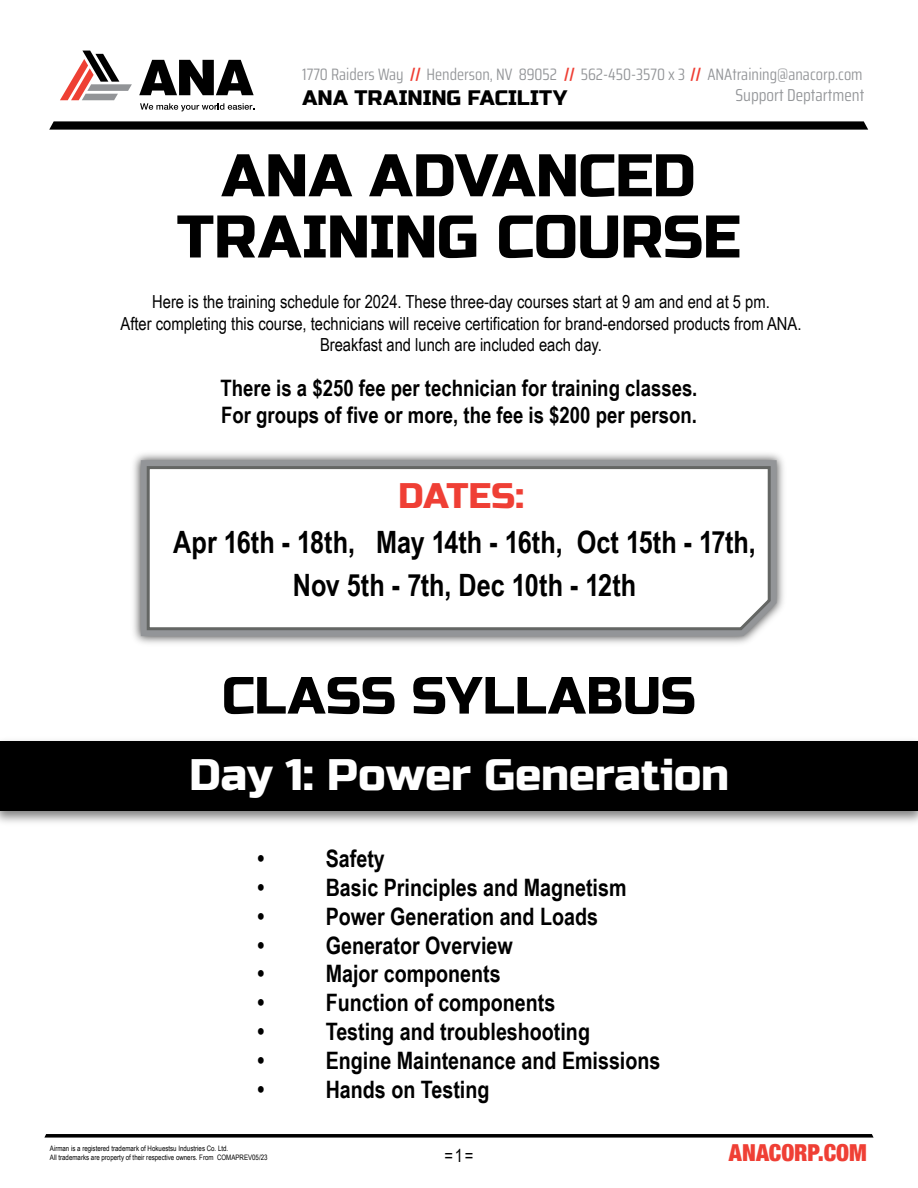
<style>
.page{position:relative;width:918px;height:1188px;background:#fff}
.page>*{position:absolute;margin:0;border:0;box-sizing:border-box;transform-origin:0 0}
.t1{font:60px/61.2px "Russo One";letter-spacing:-.01em;color:#000;text-align:center}
.t2{font:52.35px "Russo One";color:#000}
.t3{font:44.1px "Russo One";letter-spacing:-.005em;color:#fff}
.t4{font:35.55px "Russo One";letter-spacing:-.005em;color:#ef3f35}
.t5{font:700 30.75px/43.7px "Arial Narrow";color:#000;text-align:center}
.t6{font:700 24px "Arial Narrow";color:#000}
.t7{font:900 condensed 23.4px "Helvetica Neue";color:#ef3f35}
.t8{font:700 22.65px/27.2px "Arial Narrow";color:#000}
.t9{font:21px "Russo One";letter-spacing:.01em;color:#000}
.t10{font:18px/21.6px "Arial Narrow";color:#000;text-align:center}
.t11{font:17.25px "Saira Condensed";color:#939598}
.t12{font:16.5px "Saira Condensed";color:#939598}
.t13{font:7.5px/9px "Arial Narrow";color:#000}
.s1{font-weight:700;color:#ef3f35}
</style>
<div class="page">
<img style="left:133px;top:453px;width:651px;height:191px">
<div style="left:141px;top:460px;width:636px;height:176px;background:#939598"></div>
<svg style="left:145px;top:465px;width:627px;height:167px"></svg>
<div style="left:0;top:741px;width:918px;height:70px;background:#000"></div>
<svg style="left:60px;top:50px;width:194px;height:61px"></svg>
<svg style="left:49px;top:121px;width:819px;height:9px;background:#171717"></svg>
<svg style="left:44px;top:1134px;width:830px;height:4px;background:#1d1d1d"></svg>
<p class="t12" style="left:302px;top:61px;width:562px">1770 Raiders Way <span class="s1">//</span> Henderson, NV 89052 <span class="s1">//</span> 562-450-3570 x 3 <span class="s1">//</span> ANAtraining@anacorp.com</p>
<p class="t11" style="left:735px;top:82px;width:130px">Support Deptartment</p>
<p class="t9" style="left:302px;top:86px;width:266px">ANA TRAINING FACILITY</p>
<h1 class="t1" style="left:177px;top:146px;width:565px">ANA ADVANCED<br>TRAINING COURSE</h1>
<p class="t10" style="left:121px;top:290px;width:683px">Here is the training schedule for 2024. These three-day courses start at 9 am and end at 5 pm.<br>After completing this course, technicians will receive certification for brand-endorsed products from ANA.<br>Breakfast and lunch are included each day.</p>
<p class="t8" style="left:220px;top:373px;width:479px">There is a $250 fee per technician for training classes.<br>For groups of five or more, the fee is $200 per person.</p>
<h3 class="t4" style="left:398px;top:475px;width:127px">DATES:</h3>
<h3 class="t5" style="left:173px;top:518px;width:584px">Apr 16th - 18th, May 14th - 16th, Oct 15th - 17th,<br>Nov 5th - 7th, Dec 10th - 12th</h3>
<h2 class="t2" style="left:222px;top:665px;width:475px">CLASS SYLLABUS</h2>
<h3 class="t3" style="left:189px;top:749px;width:541px">Day 1: Power Generation</h3>
<h3 class="t6" style="left:258px;top:841px;width:8px">•</h3>
<h3 class="t6" style="left:326px;top:841px;width:61px">Safety</h3>
<h3 class="t6" style="left:258px;top:869px;width:8px">•</h3>
<h3 class="t6" style="left:326px;top:869px;width:302px">Basic Principles and Magnetism</h3>
<h3 class="t6" style="left:258px;top:898px;width:8px">•</h3>
<h3 class="t6" style="left:326px;top:898px;width:274px">Power Generation and Loads</h3>
<h3 class="t6" style="left:258px;top:927px;width:8px">•</h3>
<h3 class="t6" style="left:326px;top:927px;width:189px">Generator Overview</h3>
<h3 class="t6" style="left:258px;top:956px;width:8px">•</h3>
<h3 class="t6" style="left:326px;top:956px;width:176px">Major components</h3>
<h3 class="t6" style="left:258px;top:985px;width:8px">•</h3>
<h3 class="t6" style="left:326px;top:985px;width:231px">Function of components</h3>
<h3 class="t6" style="left:258px;top:1013px;width:8px">•</h3>
<h3 class="t6" style="left:326px;top:1013px;width:266px">Testing and troubleshooting</h3>
<h3 class="t6" style="left:258px;top:1042px;width:8px">•</h3>
<h3 class="t6" style="left:326px;top:1042px;width:336px">Engine Maintenance and Emissions</h3>
<h3 class="t6" style="left:258px;top:1071px;width:8px">•</h3>
<h3 class="t6" style="left:326px;top:1071px;width:165px">Hands on Testing</h3>
<p class="t13" style="left:50px;top:1144px;width:219px">Airman is a registered trademark of Hokuestsu Industries Co. Ltd.<br>All trademarks are property of their respective owners. From COMAPREV05/23</p>
<p class="t7" style="left:729px;top:1133px;width:139px">ANACORP.COM</p>
<p class="t10" style="left:444px;top:1144px;width:31px">=1=</p>
</div>
